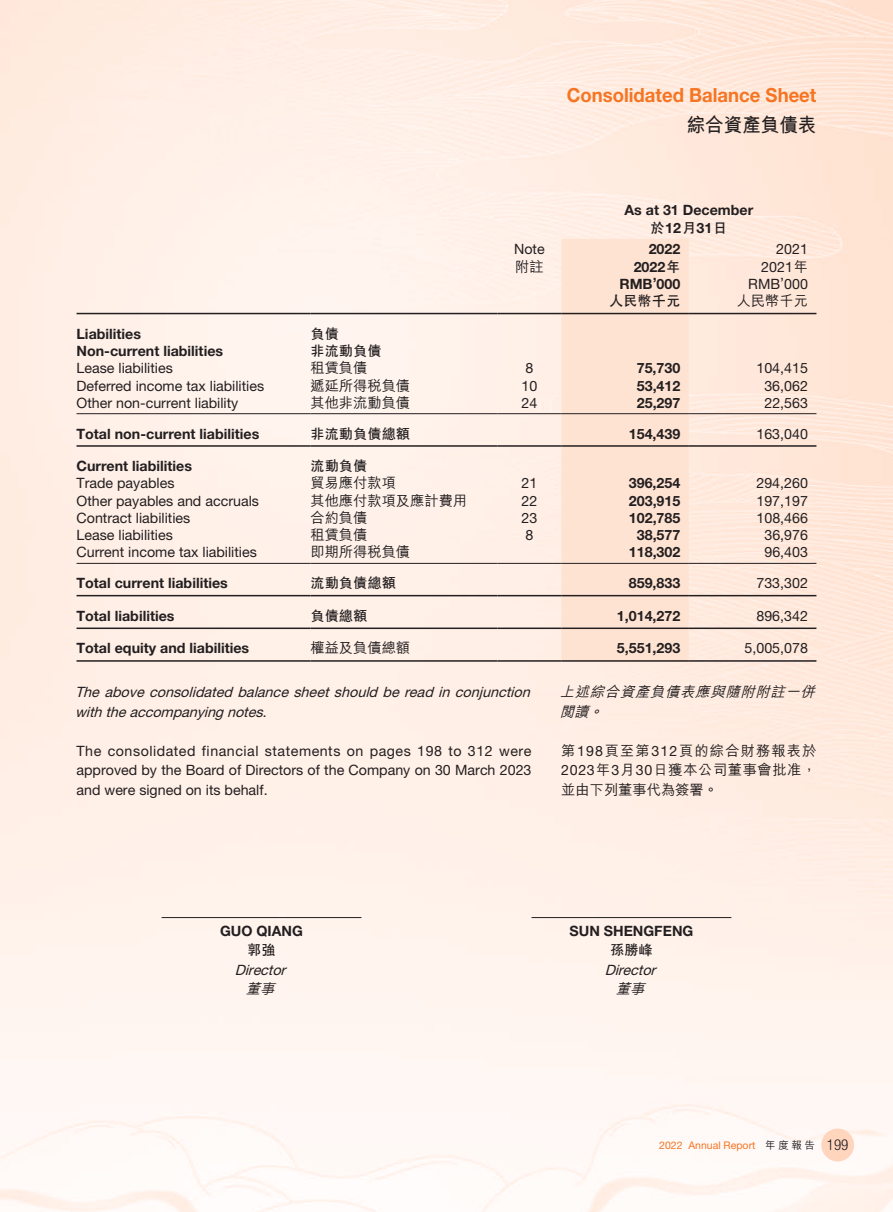
<style>
.page{position:relative;width:893px;height:1212px;background:#fff}
.page>*{position:absolute;margin:0;border:0;box-sizing:border-box;transform-origin:0 0}
.t1{font:700 19.5px "Helvetica Neue LT Std";color:#f57523;scale:.95 1}
.t2{font:700 19.5px "M Hei HK";color:#231f20;scale:.95 1}
.t3{font:14.25px/19.5px "Helvetica Neue LT Std";color:#231f20;text-align:justify}
.t4{font:700 14.25px/17.2px "Helvetica Neue LT Std";color:#231f20;text-align:center}
.t5{font:500 14.25px/19.5px "M Hei HK";color:#231f20;text-align:justify}
.t6{font:italic 14.25px/19.5px "Helvetica Neue LT Std";color:#231f20}
.t7{font:700 14.25px "C Hei 2 HK";color:#231f20}
.t8{font:italic 500 14.25px/19.5px "M Hei HK";color:#231f20}
.t9{font:10.5px "Helvetica Neue LT Std";color:#f57523}
.s1{font-family:"C Hei 2 HK"}
.s2{font-family:"M Hei HK";font-weight:500}
.s3{font-family:"Helvetica Neue LT Std";font-weight:400}
.s4{font-family:"M Hei HK";font-weight:500;color:#231f20}
.s5{font-weight:300;font-stretch:condensed;font-size:15px;color:#231f20}
</style>
<div class="page">
<div style="left:821px;top:1128px;width:33px;height:33px;background:#ffd5bd;border-radius:50%"></div>
<div style="left:561px;top:239px;width:128px;height:421px;background:#ffe3d2"></div>
<hr style="left:77px;top:313px;width:233px;height:1px;background:#231f20">
<hr style="left:310px;top:313px;width:187px;height:1px;background:#231f20">
<hr style="left:497px;top:313px;width:64px;height:1px;background:#231f20">
<hr style="left:561px;top:313px;width:128px;height:1px;background:#231f20">
<hr style="left:689px;top:313px;width:127px;height:1px;background:#231f20">
<hr style="left:77px;top:413px;width:233px;height:1px;background:#231f20">
<hr style="left:310px;top:413px;width:187px;height:1px;background:#231f20">
<hr style="left:497px;top:413px;width:64px;height:1px;background:#231f20">
<hr style="left:561px;top:413px;width:128px;height:1px;background:#231f20">
<hr style="left:689px;top:413px;width:127px;height:1px;background:#231f20">
<hr style="left:77px;top:445px;width:233px;height:2px;background:#231f20">
<hr style="left:310px;top:445px;width:187px;height:2px;background:#231f20">
<hr style="left:497px;top:445px;width:64px;height:2px;background:#231f20">
<hr style="left:561px;top:445px;width:128px;height:2px;background:#231f20">
<hr style="left:689px;top:445px;width:127px;height:2px;background:#231f20">
<hr style="left:77px;top:563px;width:233px;height:1px;background:#231f20">
<hr style="left:310px;top:563px;width:187px;height:1px;background:#231f20">
<hr style="left:497px;top:563px;width:64px;height:1px;background:#231f20">
<hr style="left:561px;top:563px;width:128px;height:1px;background:#231f20">
<hr style="left:689px;top:563px;width:127px;height:1px;background:#231f20">
<hr style="left:77px;top:595px;width:233px;height:1px;background:#231f20">
<hr style="left:310px;top:595px;width:187px;height:1px;background:#231f20">
<hr style="left:497px;top:595px;width:64px;height:1px;background:#231f20">
<hr style="left:561px;top:595px;width:128px;height:1px;background:#231f20">
<hr style="left:689px;top:595px;width:127px;height:1px;background:#231f20">
<hr style="left:77px;top:627px;width:233px;height:2px;background:#231f20">
<hr style="left:310px;top:627px;width:187px;height:2px;background:#231f20">
<hr style="left:497px;top:627px;width:64px;height:2px;background:#231f20">
<hr style="left:561px;top:627px;width:128px;height:2px;background:#231f20">
<hr style="left:689px;top:627px;width:127px;height:2px;background:#231f20">
<hr style="left:77px;top:660px;width:233px;height:2px;background:#231f20">
<hr style="left:310px;top:660px;width:187px;height:2px;background:#231f20">
<hr style="left:497px;top:660px;width:64px;height:2px;background:#231f20">
<hr style="left:561px;top:660px;width:128px;height:2px;background:#231f20">
<hr style="left:689px;top:660px;width:127px;height:2px;background:#231f20">
<hr style="left:162px;top:917px;width:199px;height:1px;background:#231f20">
<hr style="left:531px;top:917px;width:200px;height:1px;background:#231f20">
<h1 class="t1" style="left:567px;top:83px;width:264px">Consolidated Balance Sheet</h1>
<h1 class="t2" style="left:687px;top:111px;width:138px">綜合資產負債表</h1>
<p class="t4" style="left:624px;top:201px;width:130px">As at 31 December<span class="s1">於</span>12<span class="s1">月</span>31<span class="s1">日</span></p>
<p class="t3" style="left:514px;top:239px;width:32px">Note</p>
<p class="t4" style="left:649px;top:240px;width:33px">2022</p>
<p class="t3" style="left:776px;top:239px;width:33px">2021</p>
<p class="t5" style="left:515px;top:255px;width:30px">附註</p>
<p class="t4" style="left:634px;top:258px;width:48px">2022<span class="s1">年</span></p>
<p class="t3" style="left:761px;top:257px;width:48px">2021<span class="s2">年</span></p>
<p class="t4" style="left:619px;top:275px;width:62px">RMB’000</p>
<p class="t3" style="left:748px;top:274px;width:61px">RMB’000</p>
<p class="t7" style="left:609px;top:290px;width:73px">人民幣千元</p>
<p class="t5" style="left:737px;top:290px;width:73px">人民幣千元</p>
<p class="t4" style="left:77px;top:325px;width:66px">Liabilities</p>
<p class="t7" style="left:310px;top:323px;width:30px">負債</p>
<p class="t4" style="left:77px;top:342px;width:148px">Non-current liabilities</p>
<p class="t7" style="left:310px;top:340px;width:73px">非流動負債</p>
<p class="t3" style="left:77px;top:358px;width:98px">Lease liabilities</p>
<p class="t5" style="left:310px;top:357px;width:58px">租賃負債</p>
<p class="t3" style="left:525px;top:358px;width:9px">8</p>
<p class="t4" style="left:637px;top:359px;width:45px">75,730</p>
<p class="t3" style="left:756px;top:358px;width:53px">104,415</p>
<p class="t3" style="left:77px;top:375px;width:189px">Deferred income tax liabilities</p>
<p class="t5" style="left:310px;top:374px;width:101px">遞延所得稅負債</p>
<p class="t3" style="left:521px;top:375px;width:17px">10</p>
<p class="t4" style="left:637px;top:376px;width:45px">53,412</p>
<p class="t3" style="left:764px;top:375px;width:45px">36,062</p>
<p class="t3" style="left:77px;top:393px;width:163px">Other non-current liability</p>
<p class="t5" style="left:310px;top:392px;width:101px">其他非流動負債</p>
<p class="t3" style="left:521px;top:393px;width:17px">24</p>
<p class="t4" style="left:637px;top:394px;width:45px">25,297</p>
<p class="t3" style="left:764px;top:393px;width:45px">22,563</p>
<p class="t4" style="left:77px;top:424px;width:184px">Total non-current liabilities</p>
<p class="t7" style="left:310px;top:423px;width:101px">非流動負債總額</p>
<p class="t4" style="left:629px;top:424px;width:53px">154,439</p>
<p class="t3" style="left:756px;top:423px;width:53px">163,040</p>
<p class="t4" style="left:77px;top:457px;width:117px">Current liabilities</p>
<p class="t7" style="left:310px;top:456px;width:58px">流動負債</p>
<p class="t3" style="left:77px;top:473px;width:99px">Trade payables</p>
<p class="t5" style="left:310px;top:472px;width:87px">貿易應付款項</p>
<p class="t3" style="left:521px;top:473px;width:17px">21</p>
<p class="t4" style="left:629px;top:474px;width:53px">396,254</p>
<p class="t3" style="left:756px;top:473px;width:53px">294,260</p>
<p class="t3" style="left:77px;top:491px;width:184px">Other payables and accruals</p>
<p class="t5" style="left:310px;top:489px;width:158px">其他應付款項及應計費用</p>
<p class="t3" style="left:521px;top:491px;width:17px">22</p>
<p class="t4" style="left:629px;top:492px;width:53px">203,915</p>
<p class="t3" style="left:756px;top:491px;width:53px">197,197</p>
<p class="t3" style="left:77px;top:508px;width:115px">Contract liabilities</p>
<p class="t5" style="left:310px;top:507px;width:58px">合約負債</p>
<p class="t3" style="left:521px;top:508px;width:17px">23</p>
<p class="t4" style="left:629px;top:509px;width:53px">102,785</p>
<p class="t3" style="left:756px;top:508px;width:53px">108,466</p>
<p class="t3" style="left:77px;top:525px;width:98px">Lease liabilities</p>
<p class="t5" style="left:310px;top:524px;width:58px">租賃負債</p>
<p class="t3" style="left:525px;top:525px;width:9px">8</p>
<p class="t4" style="left:637px;top:526px;width:45px">38,577</p>
<p class="t3" style="left:764px;top:525px;width:45px">36,976</p>
<p class="t3" style="left:77px;top:542px;width:182px">Current income tax liabilities</p>
<p class="t5" style="left:310px;top:541px;width:101px">即期所得稅負債</p>
<p class="t4" style="left:629px;top:543px;width:53px">118,302</p>
<p class="t3" style="left:764px;top:542px;width:45px">96,403</p>
<p class="t4" style="left:77px;top:574px;width:153px">Total current liabilities</p>
<p class="t7" style="left:310px;top:573px;width:87px">流動負債總額</p>
<p class="t4" style="left:629px;top:574px;width:53px">859,833</p>
<p class="t3" style="left:756px;top:573px;width:53px">733,302</p>
<p class="t4" style="left:77px;top:607px;width:100px">Total liabilities</p>
<p class="t7" style="left:310px;top:605px;width:58px">負債總額</p>
<p class="t4" style="left:617px;top:607px;width:65px">1,014,272</p>
<p class="t3" style="left:756px;top:606px;width:53px">896,342</p>
<p class="t4" style="left:77px;top:639px;width:174px">Total equity and liabilities</p>
<p class="t5" style="left:310px;top:637px;width:101px">權益及負債總額</p>
<p class="t4" style="left:617px;top:639px;width:65px">5,551,293</p>
<p class="t3" style="left:744px;top:638px;width:65px">5,005,078</p>
<p class="t6" style="left:75px;top:682px;width:461px">The above consolidated balance sheet should be read in conjunction withtheaccompanyingnotes.</p>
<p class="t3" style="left:77px;top:740px;width:456px">The consolidated financial statements on pages 198 to 312 were approved by the Board of Directors of the Company on 30 March 2023 and were signed on its behalf.</p>
<p class="t8" style="left:560px;top:681px;width:261px">上述綜合資產負債表應與隨附附註一併閱讀。</p>
<p class="t5" style="left:561px;top:740px;width:257px">第<span class="s3">198</span>頁至第<span class="s3">312</span>頁的綜合財務報表於<span class="s3">2023</span>年<span class="s3">3</span>月<span class="s3">30</span>日獲本公司董事會批准，並由下列董事代為簽署。</p>
<p class="t4" style="left:220px;top:921px;width:84px">GUO QIANG</p>
<p class="t4" style="left:570px;top:921px;width:125px">SUN SHENGFENG</p>
<p class="t7" style="left:247px;top:939px;width:30px">郭強</p>
<p class="t7" style="left:610px;top:939px;width:44px">孫勝峰</p>
<p class="t6" style="left:235px;top:959px;width:57px">Director</p>
<p class="t6" style="left:605px;top:959px;width:57px">Director</p>
<p class="t8" style="left:246px;top:978px;width:35px">董事</p>
<p class="t8" style="left:616px;top:978px;width:35px">董事</p>
<p class="t9" style="left:659px;top:1139px;width:191px">2022 Annual Report <span class="s4">年度報告</span> <span class="s5">199</span></p>
</div>
